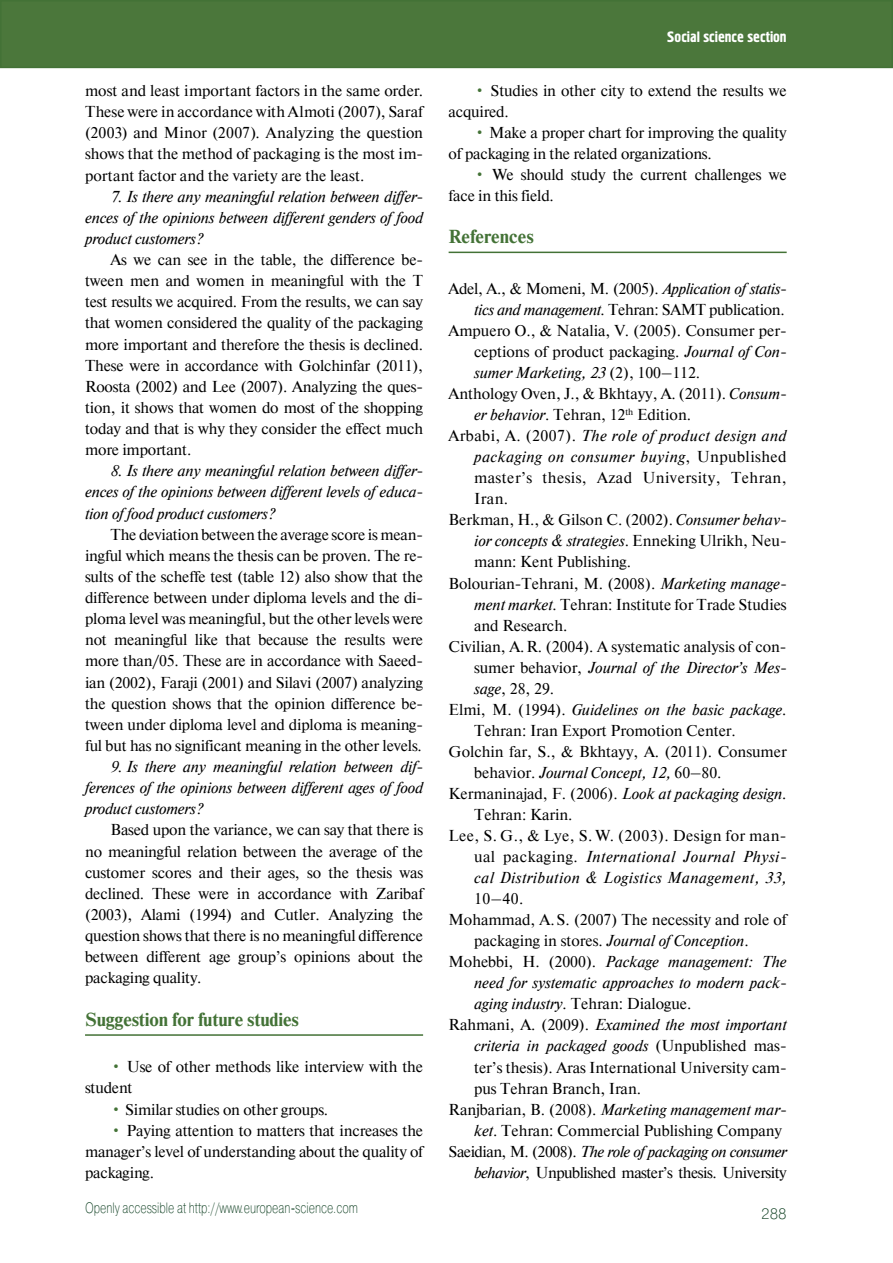
<style>
.page{position:relative;width:893px;height:1263px;background:#fff}
.page>*{position:absolute;margin:0;border:0;box-sizing:border-box;transform-origin:0 0}
.t1{font:700 18.75px "Newton C";letter-spacing:-.01em;color:#437236}
.t2{font:15.75px/21.1px "Newton C";color:#000;text-align:justify}
.t3{font:italic 15.75px/21.1px "Newton C";color:#000;text-align:justify}
.t4{font:italic 15.75px "Newton C";letter-spacing:.03em;color:#000}
.t5{font:15.75px "Newton C";letter-spacing:-.02em;color:#000}
.t6{font:15.75px "Newton C";letter-spacing:.03em;color:#000}
.t7{font:italic 15.75px "Newton C";letter-spacing:-.03em;color:#000}
.t8{font:15.75px "Newton C";letter-spacing:-.03em;color:#000}
.t9{font:15px "Pragmatica Light C";color:#0d3e20;scale:.75 1}
.t10{font:15px "Hermes C";color:#fff}
.t11{font:15px "Pragmatica Light C";color:#0d3e20}
.s1{color:#437236}
.s2{font-style:italic}
.s3{font-style:normal}
</style>
<div class="page">
<div style="left:0;top:0;width:893px;height:68px;background:#4b773b"></div>
<hr style="left:85px;top:1034px;width:338px;height:2px;background:#437236">
<hr style="left:449px;top:252px;width:338px;height:1px;background:#437236">
<p class="t2" style="left:85px;top:80px;width:340px">most and least important factors in the same order.<br>These were in accordance with Almoti (2007), Saraf (2003) and Minor (2007). Analyzing the question shows that the method of packaging is the most im&shy;portant factor and the variety are the least.</p>
<p class="t3" style="left:85px;top:186px;width:340px;text-indent:26px">7. Is there any meaningful relation between differ&shy;ences of the opinions between different genders of food product customers?</p>
<p class="t2" style="left:85px;top:249px;width:340px;text-indent:26px">As we can see in the table, the difference be&shy;tween men and women in meaningful with the T test results we acquired. From the results, we can say that women considered the quality of the packaging more important and therefore the thesis is declined.<br>These were in accordance with Golchinfar (2011), Roosta (2002) and Lee (2007). Analyzing the ques&shy;tion, it shows that women do most of the shopping today and that is why they consider the effect much more important.</p>
<p class="t3" style="left:85px;top:460px;width:340px;text-indent:26px">8. Is there any meaningful relation between differ&shy;ences of the opinions between different levels of educa&shy;tion of food product customers?</p>
<p class="t2" style="left:85px;top:524px;width:340px;text-indent:26px">The deviation between the average score is mean&shy;ingful which means the thesis can be proven. The re&shy;sults of the scheffe test (table 12) also show that the difference between under diploma levels and the di&shy;ploma level was meaningful, but the other levels were not meaningful like that because the results were more than/05. These are in accordance with Saeed&shy;ian (2002), Faraji (2001) and Silavi (2007) analyzing the question shows that the opinion difference be&shy;tween under diploma level and diploma is meaning&shy;ful but has no significant meaning in the other levels.</p>
<p class="t3" style="left:85px;top:756px;width:340px;text-indent:26px">9. Is there any meaningful relation between dif&shy;ferences of the opinions between different ages of food product customers?</p>
<p class="t2" style="left:85px;top:819px;width:340px;text-indent:25px">Based upon the variance, we can say that there is no meaningful relation between the average of the customer scores and their ages, so the thesis was declined. These were in accordance with Zaribaf (2003), Alami (1994) and Cutler. Analyzing the question shows that there is no meaningful difference between different age group’s opinions about the packaging quality.</p>
<p class="t1" style="left:85px;top:1009px;width:215px">Suggestion for future studies</p>
<p class="t2" style="left:85px;top:1056px;width:340px;text-indent:26px"><span class="s1">•</span> Use of other methods like interview with the student</p>
<p class="t2" style="left:111px;top:1098px;width:219px"><span class="s1">•</span> Similar studies on other groups.</p>
<p class="t2" style="left:85px;top:1120px;width:340px;text-indent:26px"><span class="s1">•</span> Paying attention to matters that increases the manager’s level of understanding about the quality of packaging.</p>
<p class="t9" style="left:85px;top:1199px;width:365px">Openly accessible at http://www.european-science.com</p>
<p class="t10" style="left:667px;top:29px;width:121px">Social science section</p>
<p class="t2" style="left:449px;top:80px;width:340px;text-indent:25px"><span class="s1">•</span> Studies in other city to extend the results we acquired.</p>
<p class="t2" style="left:449px;top:122px;width:340px;text-indent:26px"><span class="s1">•</span> Make a proper chart for improving the quality of packaging in the related organizations.</p>
<p class="t2" style="left:449px;top:164px;width:340px;text-indent:26px"><span class="s1">•</span> We should study the current challenges we face in this field.</p>
<p class="t1" style="left:449px;top:226px;width:87px">References</p>
<p class="t5" style="left:449px;top:280px;width:340px">Adel, A., &amp; Momeni, M. (2005). <span class="s2">Application of statis-</span></p>
<p class="t5" style="left:474px;top:301px;width:312px"><span class="s2">tics and management.</span> Tehran: SAMT publication.</p>
<p class="t2" style="left:449px;top:320px;width:340px">Ampuero O., &amp; Natalia, V. (2005). Consumer per-</p>
<p class="t2" style="left:474px;top:341px;width:314px">ceptions of product packaging. <span class="s2">Journal of Con-</span></p>
<p class="t3" style="left:474px;top:362px;width:228px">sumer Marketing, 23 <span class="s3">(2), 100–112.</span></p>
<p class="t2" style="left:449px;top:383px;width:340px">Anthology Oven, J., &amp; Bkhtayy, A. (2011). <span class="s2">Consum-</span></p>
<p class="t2" style="left:474px;top:404px;width:218px"><span class="s2">er behavior</span>. Tehran, 12<sup>th</sup> Edition.</p>
<p class="t4" style="left:449px;top:427px;width:340px"><span class="s3">Arbabi, A. (2007).</span> The role of product design and</p>
<p class="t4" style="left:474px;top:448px;width:314px">packaging on consumer buying<span class="s3">, Unpublished</span></p>
<p class="t6" style="left:474px;top:469px;width:314px">master’s thesis, Azad University, Tehran,</p>
<p class="t2" style="left:474px;top:488px;width:36px">Iran.</p>
<p class="t2" style="left:449px;top:509px;width:340px">Berkman, H., &amp; Gilson C. (2002). <span class="s2">Consumer behav-</span></p>
<p class="t3" style="left:474px;top:530px;width:314px">ior concepts &amp; strategies<span class="s3">. Enneking Ulrikh, Neu-</span></p>
<p class="t2" style="left:474px;top:551px;width:158px">mann: Kent Publishing.</p>
<p class="t2" style="left:449px;top:573px;width:340px">Bolourian-Tehrani, M. (2008). <span class="s2">Marketing manage-</span></p>
<p class="t2" style="left:474px;top:594px;width:314px"><span class="s2">ment market.</span> Tehran: Institute for Trade Studies</p>
<p class="t2" style="left:474px;top:615px;width:95px">and Research.</p>
<p class="t2" style="left:449px;top:636px;width:339px">Civilian, A.R. (2004). A systematic analysis of con-</p>
<p class="t3" style="left:474px;top:657px;width:314px"><span class="s3">sumer behavior,</span> Journal of the Director’s Mes-</p>
<p class="t2" style="left:474px;top:678px;width:82px"><span class="s2">sage</span>, 28, 29.</p>
<p class="t3" style="left:449px;top:699px;width:340px"><span class="s3">Elmi, M. (1994).</span> Guidelines on the basic package.</p>
<p class="t2" style="left:474px;top:720px;width:263px">Tehran: Iran Export Promotion Center.</p>
<p class="t2" style="left:449px;top:741px;width:340px">Golchin far, S., &amp; Bkhtayy, A. (2011). Consumer</p>
<p class="t3" style="left:474px;top:762px;width:249px"><span class="s3">behavior.</span> Journal Concept, 12, <span class="s3">60–80.</span></p>
<p class="t2" style="left:449px;top:783px;width:340px">Kermaninajad, F. (2006). <span class="s2">Look at packaging design.</span></p>
<p class="t2" style="left:474px;top:804px;width:100px">Tehran: Karin.</p>
<p class="t6" style="left:449px;top:827px;width:340px">Lee, S. G., &amp; Lye, S. W. (2003). Design for man-</p>
<p class="t4" style="left:474px;top:848px;width:314px"><span class="s3">ual packaging.</span> International Journal Physi-</p>
<p class="t4" style="left:474px;top:869px;width:314px">cal Distribution &amp; Logistics Management, 33,</p>
<p class="t2" style="left:474px;top:888px;width:51px">10–40.</p>
<p class="t2" style="left:449px;top:909px;width:340px">Mohammad, A.S. (2007) The necessity and role of</p>
<p class="t2" style="left:474px;top:930px;width:276px">packaging in stores. <span class="s2">Journal of Conception</span>.</p>
<p class="t3" style="left:449px;top:951px;width:340px"><span class="s3">Mohebbi, H. (2000).</span> Package management: The</p>
<p class="t3" style="left:474px;top:972px;width:314px">need for systematic approaches to modern pack-</p>
<p class="t2" style="left:474px;top:993px;width:219px"><span class="s2">aging industry.</span> Tehran: Dialogue.</p>
<p class="t3" style="left:449px;top:1014px;width:340px"><span class="s3">Rahmani, A. (2009).</span> Examined the most important</p>
<p class="t3" style="left:474px;top:1035px;width:314px">criteria in packaged goods <span class="s3">(Unpublished mas-</span></p>
<p class="t2" style="left:474px;top:1056px;width:314px">ter’s thesis). Aras International University cam-</p>
<p class="t2" style="left:474px;top:1078px;width:168px">pus Tehran Branch, Iran.</p>
<p class="t3" style="left:449px;top:1099px;width:340px"><span class="s3">Ranjbarian, B. (2008).</span> Marketing management mar-</p>
<p class="t2" style="left:474px;top:1120px;width:309px"><span class="s2">ket</span>. Tehran: Commercial Publishing Company</p>
<p class="t7" style="left:449px;top:1143px;width:340px"><span class="s3">Saeidian, M. (2008).</span> The role of packaging on consumer</p>
<p class="t8" style="left:474px;top:1164px;width:314px"><span class="s2">behavior</span>, Unpublished master’s thesis. University</p>
<p class="t11" style="left:761px;top:1205px;width:27px">288</p>
</div>
